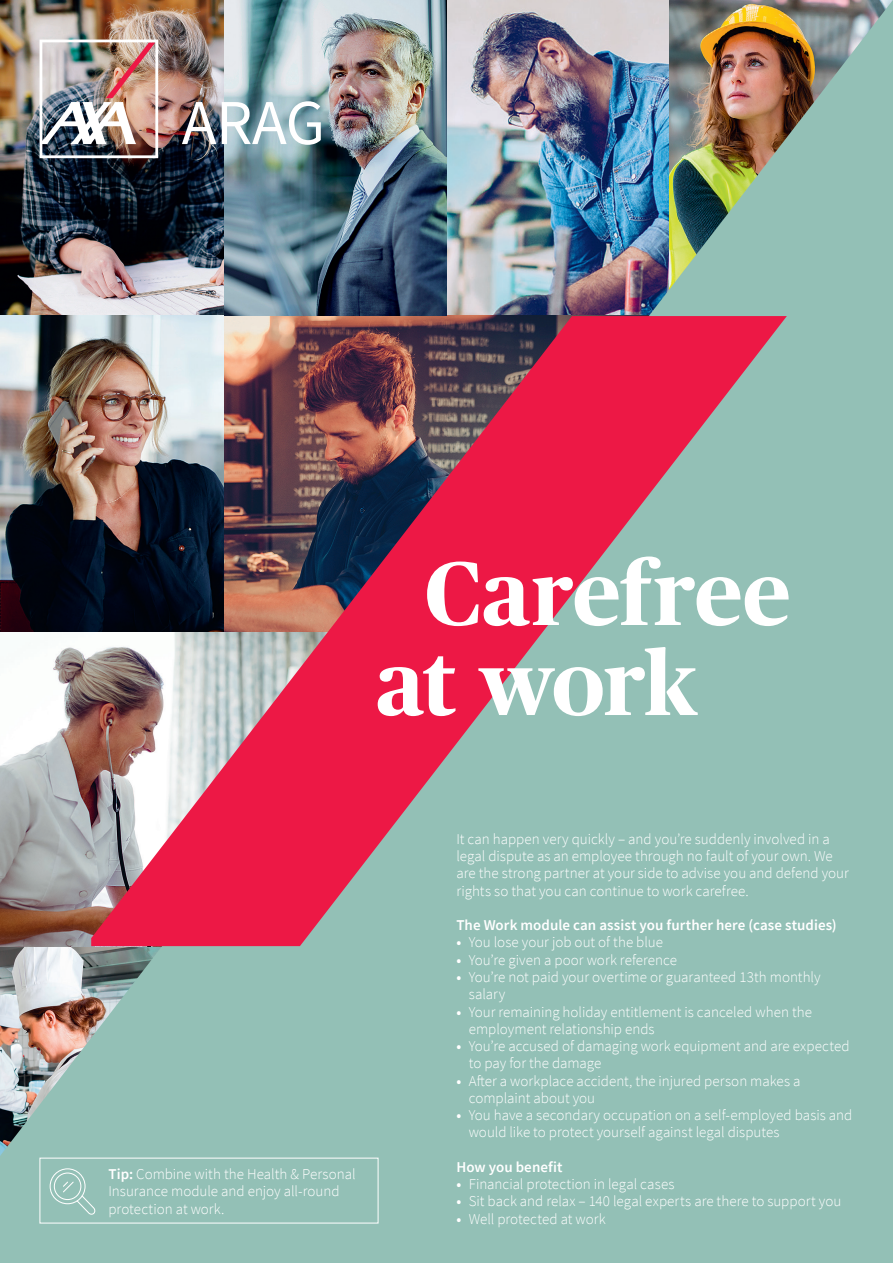
<style>
.page{position:relative;width:893px;height:1263px;background:#fff}
.page>*{position:absolute;margin:0;border:0;box-sizing:border-box;transform-origin:0 0}
.t1{font:700 90px/90px "Publico Headline";letter-spacing:-.005em;color:#fff}
.t2{font:300 15px/17.2px "Source Sans Pro";color:#fff}
.t3{font:600 15px "Source Sans Pro";letter-spacing:.005em;color:#fff}
.s1{font-weight:600}
</style>
<div class="page">
<img style="left:0;top:0;width:893px;height:1263px">
<img style="left:91px;top:316px;width:696px;height:630px">
<img style="left:40px;top:40px;width:118px;height:118px">
<svg style="left:182px;top:102px;width:34px;height:42px"></svg>
<svg style="left:222px;top:101px;width:99px;height:44px"></svg>
<div style="left:40px;top:1158px;width:338px;height:65px;border:1px solid #fff"></div>
<div style="left:50px;top:1168px;width:36px;height:36px;border:1px solid #fff;border-radius:50%"></div>
<div style="left:54px;top:1172px;width:27px;height:28px;border:1px solid #fff;border-radius:50%"></div>
<svg style="left:62px;top:1181px;width:35px;height:35px"></svg>
<h1 class="t1" style="left:376px;top:543px;width:416px;text-indent:49px">Carefree at work</h1>
<p class="t2" style="left:108px;top:1165px;width:249px"><span class="s1">Tip:</span> Combine with the Health &amp; Personal<br>Insurance module and enjoy all-round protection at work.</p>
<p class="t2" style="left:456px;top:830px;width:394px">It can happen very quickly ‒ and you’re suddenly involved in a legal dispute as an employee through no fault of your own. We are the strong partner at your side to advise you and defend your rights so that you can continue to work carefree.</p>
<p class="t3" style="left:456px;top:915px;width:382px">The Work module can assist you further here (case studies)</p>
<p class="t2" style="left:456px;top:934px;width:208px"><span class="s1">•</span> You lose your job out of the blue</p>
<p class="t2" style="left:456px;top:951px;width:222px"><span class="s1">•</span> You’re given a poor work reference</p>
<p class="t2" style="left:469px;top:968px;width:354px;text-indent:-12px"><span class="s1">•</span> You’re not paid your overtime or guaranteed 13th monthly salary</p>
<p class="t2" style="left:469px;top:1003px;width:345px;text-indent:-12px"><span class="s1">•</span> Your remaining holiday entitlement is canceled when the employment relationship ends</p>
<p class="t2" style="left:469px;top:1037px;width:382px;text-indent:-12px"><span class="s1">•</span> You’re accused of damaging work equipment and are expected to pay for the damage</p>
<p class="t2" style="left:469px;top:1072px;width:333px;text-indent:-12px"><span class="s1">•</span> After a workplace accident, the injured person makes a complaint about you</p>
<p class="t2" style="left:469px;top:1106px;width:385px;text-indent:-12px"><span class="s1">•</span> You have a secondary occupation on a self-employed basis and would like to protect yourself against legal disputes</p>
<p class="t3" style="left:456px;top:1157px;width:108px">How you benefit</p>
<p class="t2" style="left:456px;top:1175px;width:220px"><span class="s1">•</span> Financial protection in legal cases</p>
<p class="t2" style="left:456px;top:1193px;width:387px"><span class="s1">•</span> Sit back and relax ‒ 140 legal experts are there to support you</p>
<p class="t2" style="left:456px;top:1210px;width:151px"><span class="s1">•</span> Well protected at work</p>
</div>
